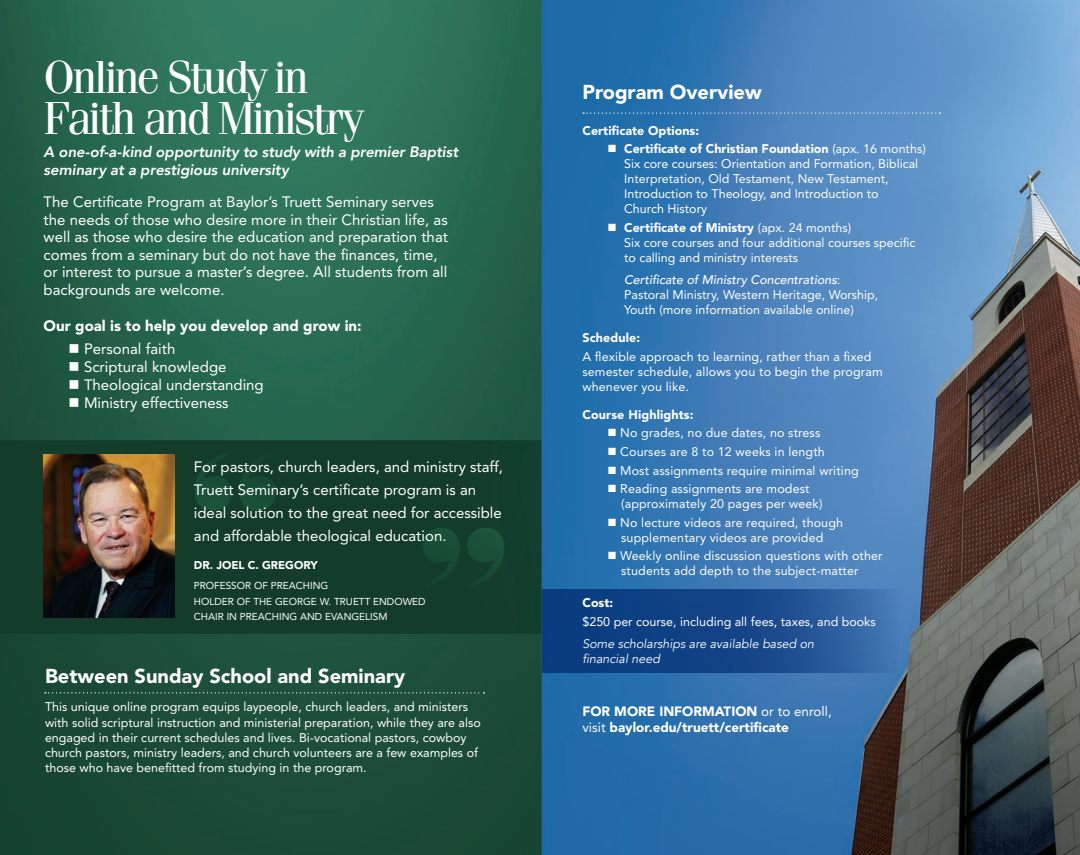
<style>
.page{position:relative;width:1080px;height:855px;background:#fff}
.page>*{position:absolute;margin:0;border:0;box-sizing:border-box;transform-origin:0 0}
.t1{font:700 193.12px "Mirador";color:#fff}
.t2{font:46.25px/41.2px "Fenice";letter-spacing:-.06em;color:#fff}
.t3{font:900 20px "Avenir";color:#fff}
.t4{font:15px/17.6px "Avenir";color:#fff}
.t5{font:italic 800 15px/18px "Avenir";letter-spacing:-.005em;color:#fff}
.t6{font:900 15px "Avenir";color:#fff}
.t7{font:900 13.5px/16.1px "Avenir";color:#fff}
.t8{font:12.5px/15px "Avenir";color:#fff}
.t9{font:900 12.5px "Avenir";letter-spacing:.01em;color:#fff}
.t10{font:italic 12.5px/15px "Avenir";color:#fff}
.t11{font:900 11.25px "Avenir";color:#fff}
.t12{font:10px/15.5px "Avenir";color:#fff}
.s1{font-weight:900}
.s2{font-weight:500;font-style:italic}
.s3{font-weight:400}
</style>
<div class="page">
<img style="left:0;top:0;width:1080px;height:855px">
<svg style="left:583px;top:112px;width:357px;height:2px"></svg>
<img style="left:43px;top:454px;width:132px;height:163px">
<svg style="left:45px;top:692px;width:439px;height:1px"></svg>
<svg style="left:542px;top:590px;width:358px;height:83px;background:#1a4b8d"></svg>
<svg style="left:44px;top:354px;width:15px;height:1px"></svg>
<svg style="left:44px;top:372px;width:15px;height:1px"></svg>
<svg style="left:44px;top:390px;width:15px;height:1px"></svg>
<svg style="left:44px;top:408px;width:15px;height:1px"></svg>
<h2 class="t2" style="left:44px;top:55px;width:321px">Online Study in<br>Faith and Ministry</h2>
<p class="t5" style="left:44px;top:143px;width:416px">A one-of-a-kind opportunity to study with a premier Baptist seminary at a prestigious university</p>
<p class="t4" style="left:44px;top:194px;width:406px">The Certificate Program at Baylor’s Truett Seminary serves the needs of those who desire more in their Christian life, as well as those who desire the education and preparation that comes from a seminary but do not have the finances, time, or interest to pursue a master’s degree. All students from all backgrounds are welcome.</p>
<p class="t6" style="left:44px;top:317px;width:319px">Our goal is to help you develop and grow in:</p>
<p class="t4" style="left:69px;top:341px;width:108px">■ Personal faith</p>
<p class="t4" style="left:69px;top:359px;width:159px">■ Scriptural knowledge</p>
<p class="t4" style="left:69px;top:377px;width:197px">■ Theological understanding</p>
<p class="t4" style="left:69px;top:395px;width:161px">■ Ministry effectiveness</p>
<h1 class="t1" style="left:189px;top:406px;width:94px">“</h1>
<p class="t4" style="left:194px;top:455px;width:311px;line-height:23px">For pastors, church leaders, and ministry staff,<br>Truett Seminary’s certificate program is an</p>
<h1 class="t1" style="left:510px;top:632px;width:94px;rotate:-180deg">“</h1>
<p class="t4" style="left:194px;top:501px;width:309px;line-height:23px">ideal solution to the great need for accessible and affordable theological education.</p>
<p class="t11" style="left:194px;top:558px;width:125px">DR. JOEL C. GREGORY</p>
<p class="t12" style="left:194px;top:578px;width:233px">PROFESSOR OF PREACHING<br>HOLDER OF THE GEORGE W. TRUETT ENDOWED<br>CHAIR IN PREACHING AND EVANGELISM</p>
<h3 class="t3" style="left:45px;top:664px;width:362px">Between Sunday School and Seminary</h3>
<p class="t8" style="left:45px;top:699px;width:437px">This unique online program equips laypeople, church leaders, and ministers with solid scriptural instruction and ministerial preparation, while they are also engaged in their current schedules and lives. Bi-vocational pastors, cowboy church pastors, ministry leaders, and church volunteers are a few examples of those who have benefitted from studying in the program.</p>
<h3 class="t3" style="left:582px;top:80px;width:181px">Program Overview</h3>
<p class="t9" style="left:582px;top:123px;width:118px">Certificate Options:</p>
<p class="t8" style="left:624px;top:141px;width:303px;text-indent:-17px">■ <span class="s1">Certificate of Christian Foundation</span> (apx. 16 months)<br>Six core courses: Orientation and Formation, Biblical Interpretation, Old Testament, New Testament, Introduction to Theology, and Introduction to<br>Church History</p>
<p class="t8" style="left:624px;top:220px;width:293px;text-indent:-17px">■ <span class="s1">Certificate of Ministry</span> (apx. 24 months)<br>Six core courses and four additional courses specific to calling and ministry interests</p>
<p class="t8" style="left:624px;top:273px;width:256px"><span class="s2">Certificate of Ministry Concentrations</span>:<br>Pastoral Ministry, Western Heritage, Worship,<br>Youth (more information available online)</p>
<p class="t9" style="left:582px;top:330px;width:59px">Schedule:</p>
<p class="t8" style="left:582px;top:349px;width:302px">A flexible approach to learning, rather than a fixed semester schedule, allows you to begin the program whenever you like.</p>
<p class="t9" style="left:582px;top:407px;width:113px">Course Highlights:</p>
<p class="t8" style="left:607px;top:426px;width:214px">■ No grades, no due dates, no stress</p>
<p class="t8" style="left:607px;top:444px;width:219px">■ Courses are 8 to 12 weeks in length</p>
<p class="t8" style="left:607px;top:463px;width:253px">■ Most assignments require minimal writing</p>
<p class="t8" style="left:621px;top:482px;width:203px;text-indent:-14px">■ Reading assignments are modest (approximately 20 pages per week)</p>
<p class="t8" style="left:607px;top:515px;width:237px;text-align:center">■ No lecture videos are required, though supplementary videos are provided</p>
<p class="t8" style="left:621px;top:549px;width:263px;text-indent:-14px">■ Weekly online discussion questions with other students add depth to the subject-matter</p>
<p class="t9" style="left:582px;top:595px;width:32px">Cost:</p>
<p class="t8" style="left:582px;top:614px;width:295px">$250 per course, including all fees, taxes, and books</p>
<p class="t10" style="left:582px;top:637px;width:233px">Some scholarships are available based on financial need</p>
<p class="t7" style="left:582px;top:703px;width:251px">FOR MORE INFORMATION <span class="s3">or to enroll, visit</span> baylor.edu/truett/certificate</p>
</div>
